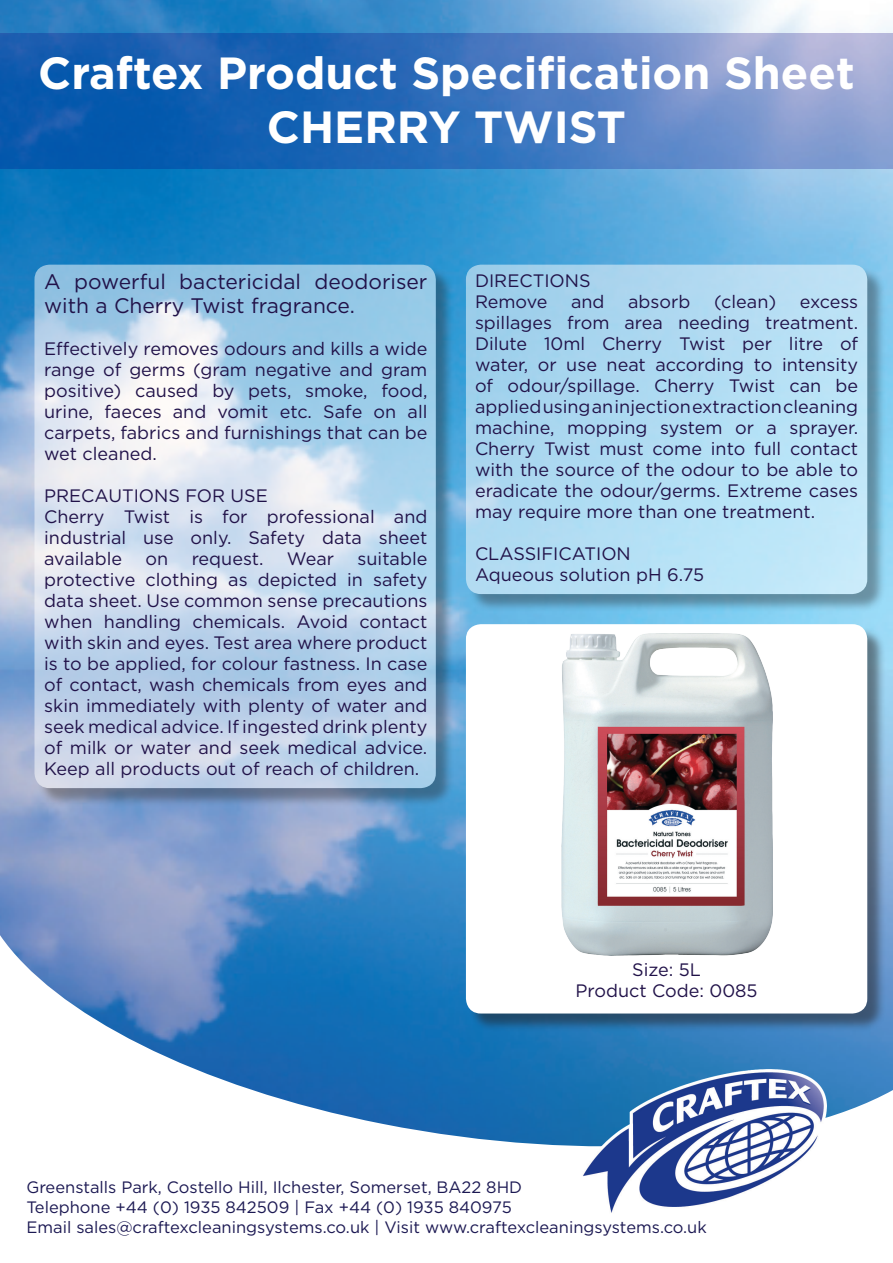
<style>
.page{position:relative;width:893px;height:1263px;background:#fff}
.page>*{position:absolute;margin:0;border:0;box-sizing:border-box;transform-origin:0 0}
.t1{font:700 45px "Gotham";color:#fff}
.t2{font:21px/24px "Gotham";color:#211249}
.t3{font:18px/21px "Gotham";color:#211249;text-align:justify}
.t4{font:16.5px "Gotham";color:#1c1953}
</style>
<div class="page">
<img style="left:0;top:0;width:893px;height:1146px">
<svg style="left:0;top:33px;width:893px;height:136px;background:#4077bd"></svg>
<img style="left:578px;top:1070px;width:248px;height:143px">
<div style="left:37px;top:267px;width:418px;height:540px;background:#231f20;opacity:.75"></div>
<svg style="left:34px;top:265px;width:402px;height:523px;background:#bfd7ec"></svg>
<div style="left:468px;top:267px;width:418px;height:346px;background:#231f20;opacity:.75"></div>
<div style="left:466px;top:265px;width:401px;height:329px;background:linear-gradient(to right,#a4d3ed,#c0e7f9);border-radius:15px"></div>
<div style="left:468px;top:626px;width:418px;height:406px;background:#231f20;opacity:.51"></div>
<div style="left:466px;top:624px;width:401px;height:389px;background:#fff;border-radius:15px"></div>
<img style="left:561px;top:633px;width:211px;height:323px">
<p class="t1" style="left:38px;top:43px;width:818px">Craftex Product Specification Sheet</p>
<p class="t1" style="left:267px;top:97px;width:361px">CHERRY TWIST</p>
<p class="t2" style="left:44px;top:269px;width:385px">A powerful bactericidal deodoriser with a Cherry Twist fragrance.</p>
<p class="t3" style="left:44px;top:338px;width:385px">Effectively removes odours and kills a wide range of germs (gram negative and gram positive) caused by pets, smoke, food, urine, faeces and vomit etc. Safe on all carpets, fabrics and furnishings that can be wet cleaned.</p>
<p class="t3" style="left:44px;top:485px;width:225px">PRECAUTIONS FOR USE</p>
<p class="t3" style="left:44px;top:506px;width:385px">Cherry Twist is for professional and industrial use only. Safety data sheet available</p>
<p class="t3" style="left:44px;top:548px;width:385px;text-indent:313px">suitable protective clothing as depicted in safety data sheet. Use common sense precautions when handling chemicals. Avoid contact with skin and eyes. Test area where product is to be applied, for colour fastness. In case of contact, wash chemicals from eyes and skin immediately with plenty of water and seek medical advice. If ingested drink plenty of milk or water and seek medical advice.<br>Keep all products out of reach of children.</p>
<p class="t3" style="left:146px;top:548px;width:24px">on</p>
<p class="t3" style="left:192px;top:548px;width:73px">request.</p>
<p class="t3" style="left:287px;top:548px;width:49px">Wear</p>
<p class="t3" style="left:475px;top:270px;width:117px">DIRECTIONS</p>
<p class="t3" style="left:475px;top:291px;width:74px">Remove</p>
<p class="t3" style="left:571px;top:291px;width:35px">and</p>
<p class="t3" style="left:628px;top:291px;width:64px">absorb</p>
<p class="t3" style="left:714px;top:291px;width:64px">(clean)</p>
<p class="t3" style="left:475px;top:291px;width:385px;text-indent:325px">excess spillages from area needing treatment.<br>Dilute 10ml Cherry Twist per litre of water, or use neat according to intensity of odour/spillage. Cherry Twist can be applied using an injection extraction cleaning machine, mopping system or a sprayer.<br>Cherry Twist must come into full contact with the source of the odour to be able to eradicate the odour/germs. Extreme cases may require more than one treatment.</p>
<p class="t3" style="left:475px;top:543px;width:157px">CLASSIFICATION</p>
<p class="t3" style="left:475px;top:564px;width:231px">Aqueous solution pH 6.75</p>
<p class="t3" style="left:632px;top:959px;width:70px">Size: 5L</p>
<p class="t3" style="left:576px;top:980px;width:183px">Product Code: 0085</p>
<p class="t4" style="left:26px;top:1177px;width:497px">Greenstalls Park, Costello Hill, Ilchester, Somerset, BA22 8HD</p>
<p class="t4" style="left:26px;top:1197px;width:487px">Telephone +44 (0) 1935 842509 | Fax +44 (0) 1935 840975</p>
<p class="t4" style="left:26px;top:1216px;width:682px">Email sales@craftexcleaningsystems.co.uk | Visit www.craftexcleaningsystems.co.uk</p>
</div>
